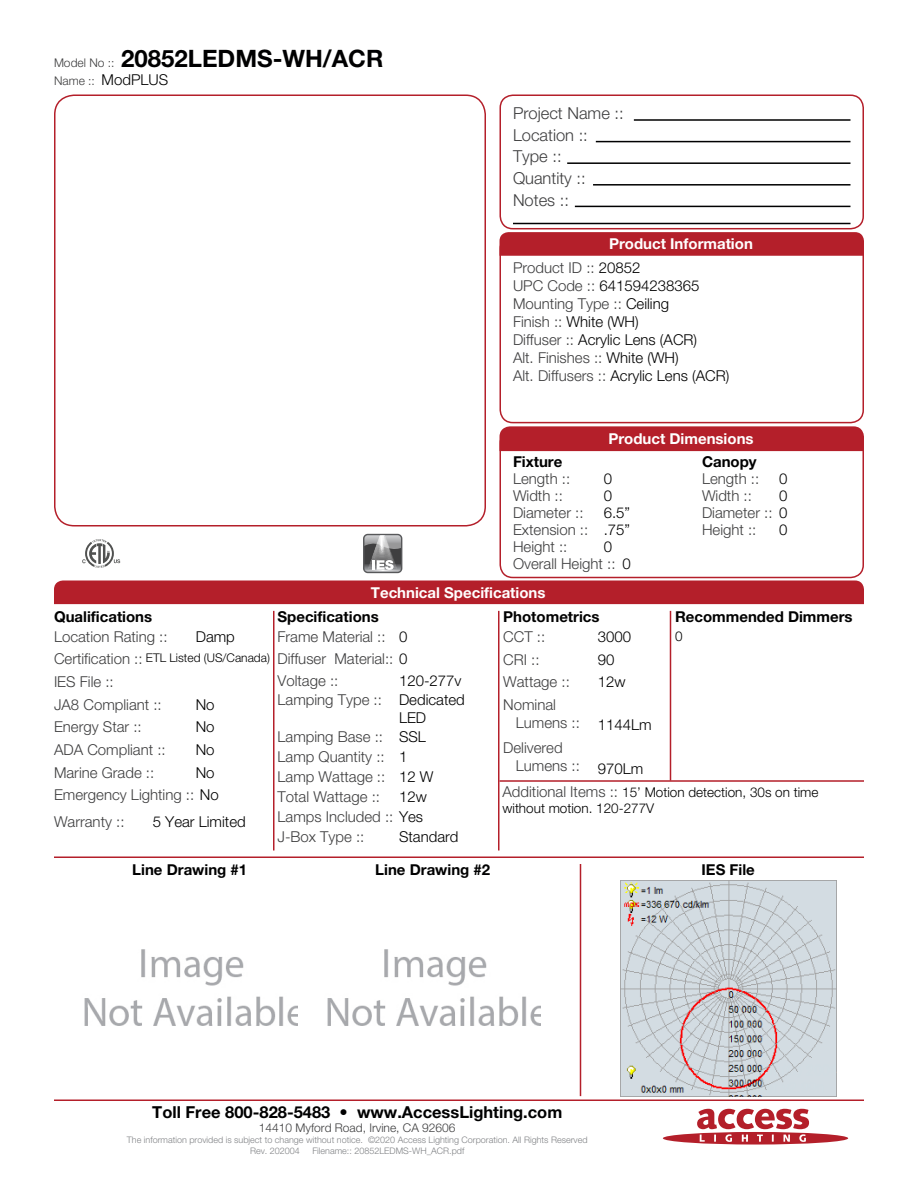
<style>
.page{position:relative;width:918px;height:1188px;background:#fff}
.page>*{position:absolute;margin:0;border:0;box-sizing:border-box;transform-origin:0 0}
.t1{font:700 24px "Helvetica Neue LT Std";color:#000001}
.Left_Justify{font:300 16.5px "Helvetica Neue LT Std";color:#3e3e3f}
.t2{font:700 16.5px "Helvetica Neue LT Std";color:#000001}
.Left_Justify-2{font:300 15px/18px "Helvetica Neue LT Std";color:#3e3e3f}
.Left_Justify-3{font:300 15px/18px "Helvetica Neue LT Std";color:#000001}
.Left_Justify-4{font:700 15px "Helvetica Neue LT Std";color:#000001}
.t3{font:700 15px "Helvetica Neue LT Std";color:#fff}
.Left_Justify-5{font:300 13.5px/16.2px "Helvetica Neue LT Std";color:#000001}
.t4{font:300 12px "Helvetica Neue LT Std";color:#3e3e3f}
.Left_Justify-6{font:300 12px "Helvetica Neue LT Std";color:#000001}
.t5{font:300 9px "Helvetica Neue LT Std";color:#808285}
.s1{font-weight:300;font-size:12px;color:#3e3e3f}
.s2{font-size:12px;color:#3e3e3f}
.s3{color:#000001}
.s4{color:#3e3e3f}
.s5{font-size:15px;color:#3e3e3f}
</style>
<div class="page">
<svg style="left:663px;top:1109px;width:185px;height:36px"></svg>
<div style="left:499px;top:94px;width:365px;height:135px;border:2px solid #b41f2a;border-radius:13px"></div>
<div style="left:499px;top:235px;width:365px;height:188px;border:2px solid #b41f2a;border-radius:13px"></div>
<div style="left:499px;top:430px;width:365px;height:148px;border:2px solid #b41f2a;border-radius:13px"></div>
<hr style="left:634px;top:119px;width:217px;height:2px;background:#000001">
<hr style="left:596px;top:141px;width:254px;height:1px;background:#000001">
<hr style="left:593px;top:184px;width:258px;height:2px;background:#000001">
<hr style="left:567px;top:162px;width:283px;height:2px;background:#000001">
<hr style="left:575px;top:206px;width:275px;height:1px;background:#000001">
<hr style="left:513px;top:223px;width:337px;height:1px;background:#000001">
<svg style="left:500px;top:232px;width:364px;height:24px;background:#b5232d"></svg>
<div style="left:500px;top:426px;width:364px;height:25px;background:#b41f2a"></div>
<div style="left:54px;top:580px;width:810px;height:24px;background:#b41f2a"></div>
<hr style="left:54px;top:856px;width:810px;height:2px;background:#b41f2a">
<hr style="left:54px;top:1100px;width:810px;height:1px;background:#b41f2a">
<hr style="left:670px;top:611px;width:1px;height:170px;background:#b41f2a">
<hr style="left:580px;top:864px;width:1px;height:232px;background:#b41f2a">
<hr style="left:498px;top:611px;width:2px;height:239px;background:#b41f2a">
<hr style="left:273px;top:611px;width:1px;height:239px;background:#b41f2a">
<div style="left:54px;top:94px;width:432px;height:432px;border:2px solid #b41f2a;border-radius:20px"></div>
<hr style="left:500px;top:780px;width:364px;height:2px;background:#b41f2a">
<svg style="left:82px;top:539px;width:38px;height:29px"></svg>
<div style="left:363px;top:534px;width:39px;height:39px;border:1px solid #57585a;border-radius:4px"></div>
<svg style="left:363px;top:535px;width:40px;height:37px"></svg>
<img style="left:84px;top:949px;width:214px;height:77px">
<img style="left:327px;top:949px;width:214px;height:77px">
<img style="left:620px;top:881px;width:216px;height:216px">
<p class="t1" style="left:54px;top:44px;width:331px"><span class="s1">Model No ::</span> 20852LEDMS-WH/ACR</p>
<p class="Left_Justify-3" style="left:54px;top:70px;width:116px"><span class="s2">Name ::</span> ModPLUS</p>
<p class="Left_Justify" style="left:513px;top:103px;width:112px">Project Name ::</p>
<p class="Left_Justify" style="left:513px;top:125px;width:76px">Location ::</p>
<p class="Left_Justify" style="left:513px;top:146px;width:50px">Type ::</p>
<p class="Left_Justify" style="left:513px;top:168px;width:74px">Quantity ::</p>
<p class="Left_Justify" style="left:513px;top:190px;width:57px">Notes ::</p>
<p class="t3" style="left:609px;top:235px;width:145px">Product Information</p>
<p class="Left_Justify-2" style="left:513px;top:259px;width:129px">Product ID :: <span class="s3">20852</span></p>
<p class="Left_Justify-3" style="left:513px;top:277px;width:188px"><span class="s4">UPC Code ::</span> 641594238365</p>
<p class="Left_Justify-2" style="left:513px;top:295px;width:158px">Mounting Type :: <span class="s3">Ceiling</span></p>
<p class="Left_Justify-3" style="left:513px;top:313px;width:127px"><span class="s4">Finish ::</span> White (WH)</p>
<p class="Left_Justify-3" style="left:513px;top:331px;width:186px"><span class="s4">Diffuser ::</span> Acrylic Lens (ACR)</p>
<p class="Left_Justify-2" style="left:513px;top:349px;width:167px">Alt. Finishes :: <span class="s3">White (WH)</span></p>
<p class="Left_Justify-3" style="left:513px;top:367px;width:218px"><span class="s4">Alt. Diffusers ::</span> Acrylic Lens (ACR)</p>
<p class="t3" style="left:608px;top:429px;width:147px">Product Dimensions</p>
<p class="Left_Justify-4" style="left:513px;top:453px;width:51px">Fixture</p>
<p class="Left_Justify-4" style="left:702px;top:453px;width:56px">Canopy</p>
<p class="Left_Justify-2" style="left:513px;top:470px;width:59px">Length ::</p>
<p class="Left_Justify-3" style="left:604px;top:470px;width:10px">0</p>
<p class="Left_Justify-2" style="left:702px;top:470px;width:59px">Length ::</p>
<p class="Left_Justify-3" style="left:779px;top:470px;width:10px">0</p>
<p class="Left_Justify-2" style="left:513px;top:487px;width:51px">Width ::</p>
<p class="Left_Justify-2" style="left:513px;top:537px;width:56px">Height ::</p>
<p class="Left_Justify-2" style="left:702px;top:487px;width:51px">Width ::</p>
<p class="Left_Justify-3" style="left:604px;top:487px;width:10px">0</p>
<p class="Left_Justify-3" style="left:604px;top:537px;width:10px">0</p>
<p class="Left_Justify-3" style="left:779px;top:487px;width:10px">0</p>
<p class="Left_Justify-2" style="left:513px;top:503px;width:72px">Diameter ::</p>
<p class="Left_Justify-2" style="left:513px;top:520px;width:77px">Extension ::</p>
<p class="Left_Justify-3" style="left:604px;top:503px;width:28px">6.5”</p>
<p class="Left_Justify-2" style="left:702px;top:503px;width:87px">Diameter :: <span class="s3">0</span></p>
<p class="Left_Justify-3" style="left:604px;top:520px;width:28px">.75”</p>
<p class="Left_Justify-3" style="left:779px;top:520px;width:10px">0</p>
<p class="Left_Justify-2" style="left:702px;top:520px;width:56px">Height ::</p>
<p class="Left_Justify-2" style="left:513px;top:554px;width:104px">Overall Height ::</p>
<p class="Left_Justify-3" style="left:622px;top:554px;width:10px">0</p>
<p class="t3" style="left:371px;top:583px;width:176px">Technical Specifications</p>
<p class="Left_Justify-4" style="left:54px;top:607px;width:100px">Qualifications</p>
<p class="Left_Justify-4" style="left:503px;top:607px;width:98px">Photometrics</p>
<p class="Left_Justify-4" style="left:675px;top:607px;width:179px">Recommended Dimmers</p>
<p class="Left_Justify-4" style="left:278px;top:607px;width:103px">Specifications</p>
<p class="Left_Justify-2" style="left:54px;top:627px;width:115px">Location Rating ::</p>
<p class="Left_Justify-2" style="left:503px;top:627px;width:43px">CCT ::</p>
<p class="Left_Justify-2" style="left:503px;top:650px;width:38px">CRI ::</p>
<p class="Left_Justify-2" style="left:503px;top:673px;width:68px">Wattage ::</p>
<p class="Left_Justify-2" style="left:516px;top:695px;width:66px;text-indent:-13px">Nominal<br>Lumens ::</p>
<p class="Left_Justify-2" style="left:516px;top:738px;width:66px;text-indent:-13px">Delivered<br>Lumens ::</p>
<p class="Left_Justify-3" style="left:196px;top:627px;width:41px">Damp</p>
<p class="Left_Justify-3" style="left:598px;top:627px;width:35px">3000</p>
<p class="Left_Justify-5" style="left:675px;top:628px;width:9px">0</p>
<p class="Left_Justify-3" style="left:598px;top:650px;width:18px">90</p>
<p class="Left_Justify-3" style="left:598px;top:673px;width:29px">12w</p>
<p class="Left_Justify-3" style="left:598px;top:716px;width:55px">1144Lm</p>
<p class="Left_Justify-3" style="left:598px;top:759px;width:47px">970Lm</p>
<p class="Left_Justify-2" style="left:278px;top:627px;width:110px">Frame Material ::</p>
<p class="Left_Justify-2" style="left:278px;top:671px;width:62px">Voltage ::</p>
<p class="Left_Justify-3" style="left:399px;top:627px;width:10px">0</p>
<p class="Left_Justify-3" style="left:399px;top:671px;width:64px">120-277v</p>
<p class="Left_Justify-2" style="left:54px;top:650px;width:90px">Certification ::</p>
<p class="Left_Justify-2" style="left:54px;top:695px;width:109px">JA8 Compliant ::</p>
<p class="Left_Justify-6" style="left:146px;top:651px;width:126px">ETL Listed (US/Canada)</p>
<p class="Left_Justify-3" style="left:196px;top:695px;width:20px">No</p>
<p class="Left_Justify-3" style="left:196px;top:718px;width:20px">No</p>
<p class="Left_Justify-3" style="left:196px;top:740px;width:20px">No</p>
<p class="Left_Justify-3" style="left:196px;top:763px;width:20px">No</p>
<p class="Left_Justify-2" style="left:278px;top:650px;width:131px">Diffuser Material:: <span class="s3">0</span></p>
<p class="Left_Justify-2" style="left:278px;top:691px;width:106px">Lamping Type ::</p>
<p class="Left_Justify-2" style="left:278px;top:727px;width:107px">Lamping Base ::</p>
<p class="Left_Justify-2" style="left:278px;top:747px;width:109px">Lamp Quantity ::</p>
<p class="Left_Justify-2" style="left:278px;top:767px;width:109px">Lamp Wattage ::</p>
<p class="Left_Justify-2" style="left:278px;top:787px;width:104px">Total Wattage ::</p>
<p class="Left_Justify-2" style="left:278px;top:808px;width:147px">Lamps Included :: <span class="s3">Yes</span></p>
<p class="Left_Justify-2" style="left:278px;top:828px;width:88px">J-Box Type ::</p>
<p class="Left_Justify-2" style="left:54px;top:673px;width:61px">IES File ::</p>
<p class="Left_Justify-2" style="left:54px;top:718px;width:89px">Energy Star ::</p>
<p class="Left_Justify-2" style="left:54px;top:740px;width:113px">ADA Compliant ::</p>
<p class="Left_Justify-2" style="left:54px;top:763px;width:102px">Marine Grade ::</p>
<p class="Left_Justify-2" style="left:54px;top:786px;width:166px">Emergency Lighting :: <span class="s3">No</span></p>
<p class="Left_Justify-3" style="left:399px;top:691px;width:67px">Dedicated<br>LED</p>
<p class="Left_Justify-3" style="left:399px;top:727px;width:28px">SSL</p>
<p class="Left_Justify-3" style="left:399px;top:747px;width:10px">1</p>
<p class="Left_Justify-3" style="left:399px;top:767px;width:36px">12 W</p>
<p class="Left_Justify-3" style="left:399px;top:787px;width:29px">12w</p>
<p class="Left_Justify-5" style="left:502px;top:784px;width:318px"><span class="s5">Additional Items ::</span> 15’ Motion detection, 30s on time without motion. 120-277V</p>
<p class="Left_Justify-2" style="left:54px;top:813px;width:72px">Warranty ::</p>
<p class="Left_Justify-3" style="left:153px;top:813px;width:95px">5 Year Limited</p>
<p class="Left_Justify-3" style="left:399px;top:828px;width:61px">Standard</p>
<p class="Left_Justify-4" style="left:132px;top:860px;width:116px">Line Drawing #1</p>
<p class="Left_Justify-4" style="left:375px;top:860px;width:116px">Line Drawing #2</p>
<p class="Left_Justify-4" style="left:702px;top:860px;width:55px">IES File</p>
<p class="t2" style="left:152px;top:1101px;width:412px">Toll Free 800-828-5483 • www.AccessLighting.com</p>
<p class="t4" style="left:259px;top:1120px;width:198px">14410 Myford Road, Irvine, CA 92606</p>
<p class="t5" style="left:127px;top:1134px;width:462px">The information provided is subject to change without notice. ©2020 Access Lighting Corporation. All Rights Reserved</p>
<p class="t5" style="left:250px;top:1145px;width:51px">Rev. 202004</p>
<p class="t5" style="left:312px;top:1145px;width:154px">Filename:: 20852LEDMS-WH_ACR.pdf</p>
</div>
